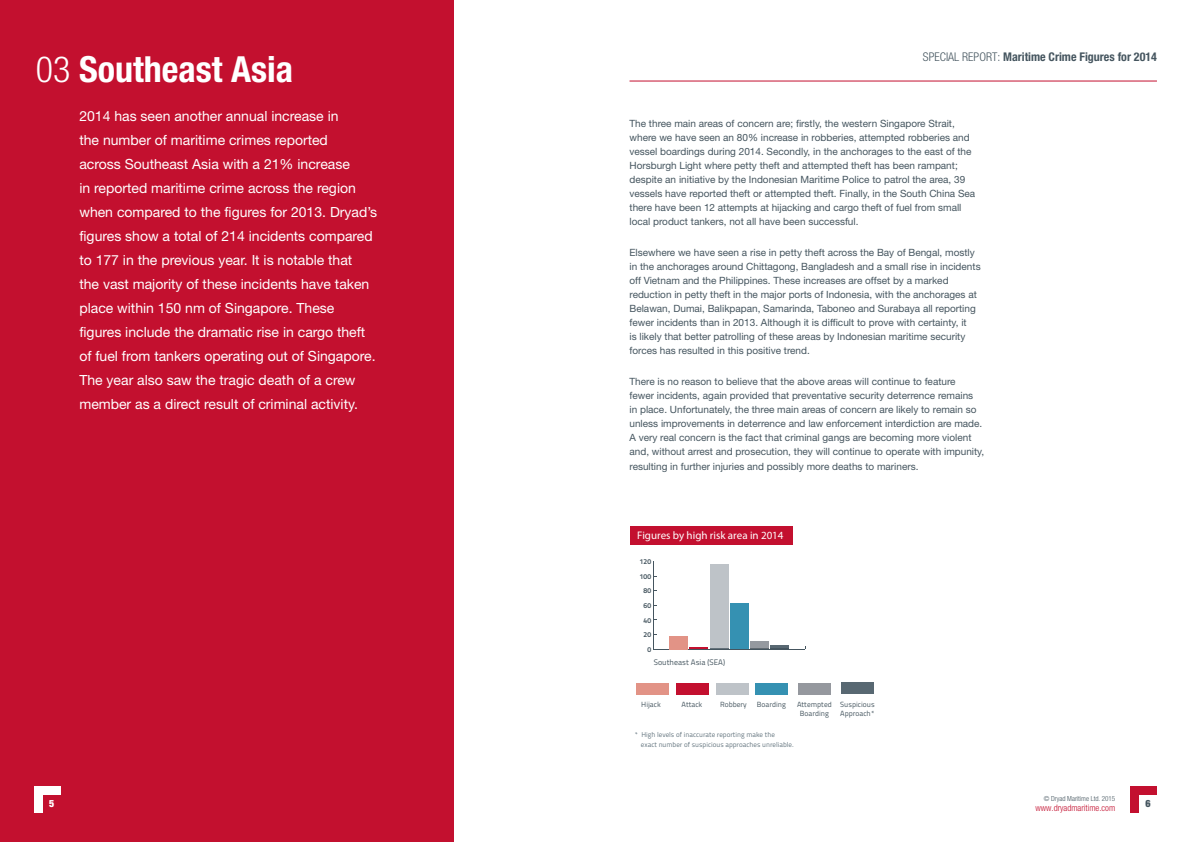
<style>
.page{position:relative;width:1191px;height:842px;background:#fff}
.page>*{position:absolute;margin:0;border:0;box-sizing:border-box;transform-origin:0 0}
.t1{font:700 condensed 36px "Helvetica Neue";color:#fff}
.t2{font:14px/24px "Helvetica Neue East A";color:#fff}
.t3{font:700 condensed 12px "Helvetica Neue";color:#45555f}
.t4{font:11px "Myriad Pro";color:#fff}
.t5{font:10px/14px "Helvetica Neue East A";color:#45555f}
.t6{font:900 condensed 10px "Helvetica Neue";color:#fff}
.t7{font:900 condensed 10px "Helvetica Neue";color:#45555f}
.t8{font:300 condensed 9px "Helvetica Neue";color:#c3102f}
.t9{font:7.9px "Titillium Text 25 L 400 wt";color:#45555f}
.t10{font:7.5px/9px "Titillium Text 25 L 400 wt";color:#45555f;text-align:center}
.t11{font:7.1px "Titillium Text 25 L 800 wt";color:#45555f}
.t12{font:7px/10px "Titillium Text 25 L 400 wt";color:#64757f}
.t13{font:300 condensed 7px "Helvetica Neue";color:#45555f}
.s1{font-weight:300}
</style>
<div class="page">
<div style="left:0;top:0;width:454px;height:842px;background:#c3102f"></div>
<div style="left:34px;top:786px;width:9px;height:27px;background:#fff"></div>
<div style="left:34px;top:786px;width:27px;height:9px;background:#fff"></div>
<div style="left:1130px;top:786px;width:9px;height:27px;background:#c3102f"></div>
<div style="left:1130px;top:786px;width:27px;height:9px;background:#c3102f"></div>
<hr style="left:629px;top:81px;width:528px;height:1px;background:#c3102f">
<div style="left:676px;top:683px;width:32px;height:11px;background:#c3102f"></div>
<div style="left:636px;top:683px;width:32px;height:11px;background:#e29386"></div>
<div style="left:716px;top:683px;width:32px;height:11px;background:#bec3c8"></div>
<div style="left:755px;top:683px;width:32px;height:11px;background:#3591b2"></div>
<div style="left:798px;top:683px;width:32px;height:11px;background:#95989e"></div>
<div style="left:841px;top:683px;width:32px;height:11px;background:#586872"></div>
<div style="left:629px;top:527px;width:163px;height:18px;background:#c3102f"></div>
<hr style="left:653px;top:649px;width:152px;height:1px;background:#45555f">
<hr style="left:653px;top:562px;width:1px;height:87px;background:#45555f">
<svg style="left:770px;top:645px;width:19px;height:4px"></svg>
<div style="left:750px;top:642px;width:18px;height:7px;background:#95999f"></div>
<div style="left:730px;top:603px;width:18px;height:46px;background:#3591b2"></div>
<div style="left:710px;top:564px;width:18px;height:85px;background:#bec3c8"></div>
<svg style="left:690px;top:648px;width:38px;height:1px"></svg>
<div style="left:669px;top:636px;width:19px;height:13px;background:#e29386"></div>
<p class="t1" style="left:36px;top:47px;width:259px"><span class="s1">03</span> Southeast Asia</p>
<p class="t2" style="left:79px;top:105px;width:299px">2014 has seen another annual increase in<br>the number of maritime crimes reported<br>across Southeast Asia with a 21% increase<br>in reported maritime crime across the region when compared to the figures for 2013. Dryad’s figures show a total of 214 incidents compared to 177 in the previous year. It is notable that<br>the vast majority of these incidents have taken place within 150 nm of Singapore. These figures include the dramatic rise in cargo theft of fuel from tankers operating out of Singapore.<br>The year also saw the tragic death of a crew member as a direct result of criminal activity.</p>
<p class="t6" style="left:49px;top:798px;width:7px">5</p>
<p class="t3" style="left:923px;top:49px;width:235px"><span class="s1">SPECIAL REPORT:</span> Maritime Crime Figures for 2014</p>
<p class="t5" style="left:629px;top:116px;width:347px">The three main areas of concern are; firstly, the western Singapore Strait, where we have seen an 80% increase in robberies, attempted robberies and vessel boardings during 2014. Secondly, in the anchorages to the east of the Horsburgh Light where petty theft and attempted theft has been rampant; despite an initiative by the Indonesian Maritime Police to patrol the area, 39 vessels have reported theft or attempted theft. Finally, in the South China Sea there have been 12 attempts at hijacking and cargo theft of fuel from small local product tankers, not all have been successful.</p>
<p class="t5" style="left:629px;top:245px;width:353px">Elsewhere we have seen a rise in petty theft across the Bay of Bengal, mostly in the anchorages around Chittagong, Bangladesh and a small rise in incidents off Vietnam and the Philippines. These increases are offset by a marked reduction in petty theft in the major ports of Indonesia, with the anchorages at Belawan, Dumai, Balikpapan, Samarinda, Taboneo and Surabaya all reporting fewer incidents than in 2013. Although it is difficult to prove with certainty, it<br>is likely that better patrolling of these areas by Indonesian maritime security forces has resulted in this positive trend.</p>
<p class="t5" style="left:629px;top:374px;width:356px">There is no reason to believe that the above areas will continue to feature<br>fewer incidents, again provided that preventative security deterrence remains<br>in place. Unfortunately, the three main areas of concern are likely to remain so unless improvements in deterrence and law enforcement interdiction are made.<br>A very real concern is the fact that criminal gangs are becoming more violent and, without arrest and prosecution, they will continue to operate with impunity,</p>
<p class="t5" style="left:629px;top:459px;width:290px">resulting in further injuries and possibly more deaths to mariners.</p>
<p class="t4" style="left:637px;top:528px;width:148px">Figures by high risk area in 2014</p>
<p class="t11" style="left:640px;top:556px;width:13px">120</p>
<p class="t11" style="left:640px;top:571px;width:13px">100</p>
<p class="t11" style="left:643px;top:585px;width:9px">80</p>
<p class="t11" style="left:643px;top:600px;width:9px">60</p>
<p class="t11" style="left:643px;top:615px;width:9px">40</p>
<p class="t11" style="left:643px;top:629px;width:9px">20</p>
<p class="t11" style="left:647px;top:644px;width:5px">0</p>
<p class="t9" style="left:654px;top:656px;width:73px">Southeast Asia (SEA)</p>
<p class="t10" style="left:641px;top:699px;width:21px">Hijack</p>
<p class="t10" style="left:681px;top:699px;width:22px">Attack</p>
<p class="t10" style="left:720px;top:699px;width:28px">Robbery</p>
<p class="t10" style="left:757px;top:699px;width:31px">Boarding</p>
<p class="t10" style="left:797px;top:699px;width:36px">Attempted<br>Boarding</p>
<p class="t10" style="left:840px;top:699px;width:36px;text-align:left">Suspicious<br>Approach*</p>
<p class="t12" style="left:641px;top:729px;width:154px;text-indent:-7px">* High levels of inaccurate reporting make the<br>exact number of suspicious approaches unreliable.</p>
<p class="t13" style="left:1043px;top:794px;width:73px">© Dryad Maritime Ltd. 2015</p>
<p class="t8" style="left:1035px;top:803px;width:81px">www.dryadmaritime.com</p>
<p class="t7" style="left:1145px;top:798px;width:7px">6</p>
</div>
